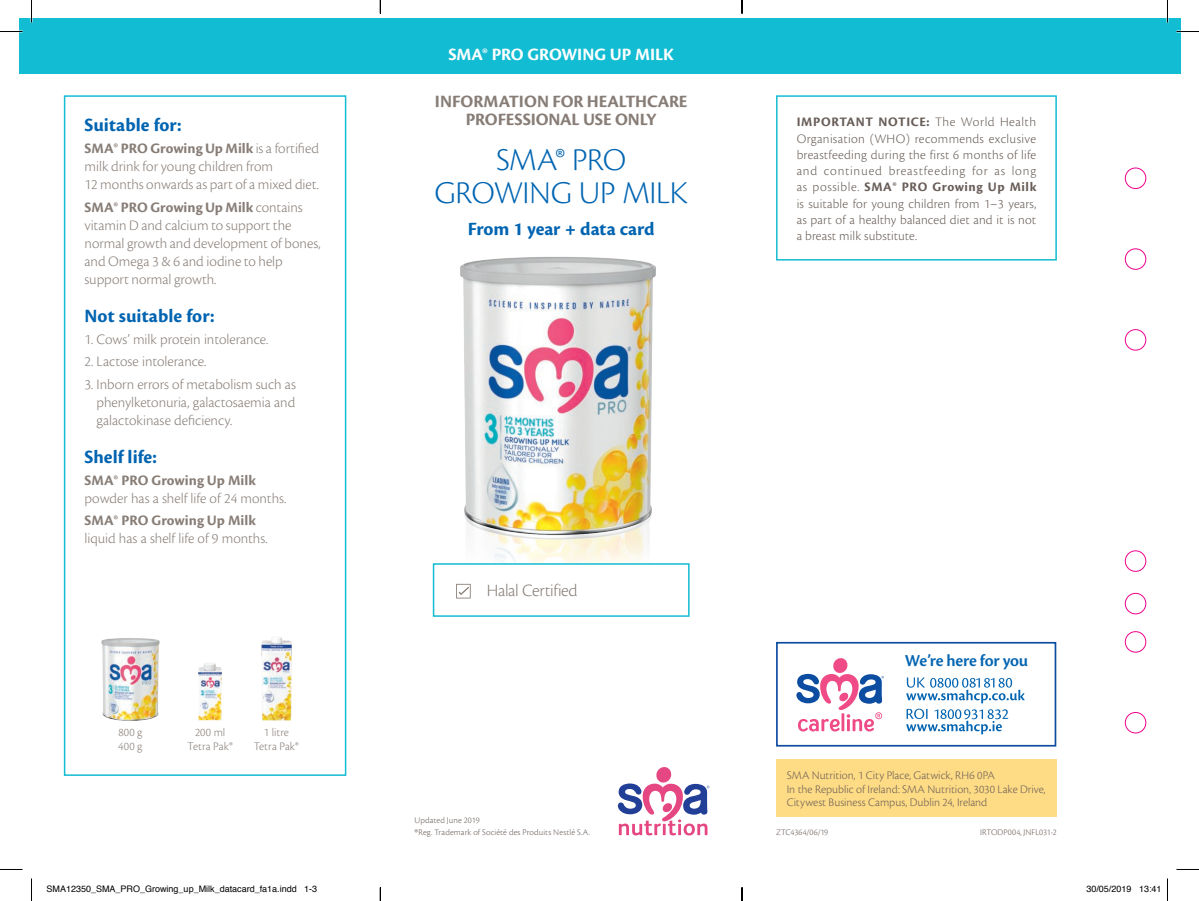
<style>
.page{position:relative;width:1199px;height:901px;background:#fff}
.page>*{position:absolute;margin:0;border:0;box-sizing:border-box;transform-origin:0 0}
.t1{font:300 33px/33px "Cronos Pro";letter-spacing:-.01em;color:#0164b1;text-align:center}
.t2{font:700 19.5px "Cronos Pro";letter-spacing:.005em;color:#0164b1}
.t3{font:700 18px/18px "Cronos Pro";letter-spacing:-.005em;color:#877d76;text-align:center}
.t4{font:700 18px "Cronos Pro";color:#fff}
.t5{font:300 18px "Cronos Pro";letter-spacing:-.02em;color:#877d76}
.t6{font:600 17.55px "Cronos Pro";letter-spacing:-.015em;color:#0465b2}
.t7{font:300 15px/18px "Cronos Pro";color:#877d76}
.t8{font:700 15px "Cronos Pro";color:#877d76}
.t9{font:300 13.5px/16.2px "Cronos Pro";letter-spacing:.005em;color:#685d57;text-align:justify}
.t10{font:300 12px/13.5px "Cronos Pro";color:#685d57}
.t11{font:300 12px/14.4px "Cronos Pro";letter-spacing:.005em;color:#877d76;text-align:center}
.t12{font:300 9px/12px "Cronos Pro";letter-spacing:.01em;color:#685d57}
.t13{font:9px "Helvetica";color:#000}
.s1{font-weight:700}
.s2{font-size:12px}
</style>
<div class="page">
<img style="left:432px;top:256px;width:258px;height:354px">
<div style="left:64px;top:95px;width:282px;height:681px;border:2px solid #12bcd2"></div>
<div style="left:19px;top:19px;width:1161px;height:55px;background:#12bcd2"></div>
<svg style="left:906px;top:677px;width:119px;height:58px"></svg>
<div style="left:776px;top:759px;width:280px;height:58px;background:#fedb85"></div>
<div style="left:776px;top:95px;width:280px;height:165px;border:2px solid #12bcd2"></div>
<div style="left:776px;top:642px;width:280px;height:104px;border:2px solid #0d4da1"></div>
<svg style="left:796px;top:658px;width:87px;height:73px"></svg>
<img style="left:101px;top:638px;width:59px;height:83px">
<div style="left:433px;top:564px;width:255px;height:52px;background:#fff"></div>
<div style="left:433px;top:563px;width:256px;height:54px;border:2px solid #12bcd2"></div>
<svg style="left:456px;top:584px;width:14px;height:14px"></svg>
<img style="left:261px;top:637px;width:31px;height:84px">
<img style="left:198px;top:663px;width:24px;height:57px">
<svg style="left:617px;top:767px;width:92px;height:68px"></svg>
<div style="left:1124px;top:168px;width:22px;height:21px;border:1px solid #ed028c;border-radius:50%"></div>
<div style="left:1124px;top:248px;width:22px;height:22px;border:1px solid #ed028c;border-radius:50%"></div>
<div style="left:1124px;top:329px;width:22px;height:21px;border:1px solid #ed028c;border-radius:50%"></div>
<div style="left:1124px;top:550px;width:22px;height:21px;border:1px solid #ed028c;border-radius:50%"></div>
<div style="left:1124px;top:593px;width:22px;height:21px;border:1px solid #ed028c;border-radius:50%"></div>
<div style="left:1124px;top:631px;width:22px;height:21px;border:1px solid #ed028c;border-radius:50%"></div>
<div style="left:1124px;top:712px;width:22px;height:21px;border:1px solid #ed028c;border-radius:50%"></div>
<hr style="left:1166px;top:0;width:2px;height:22px;background:#fff">
<svg style="left:0;top:31px;width:22px;height:1px"></svg>
<svg style="left:1176px;top:31px;width:22px;height:1px"></svg>
<svg style="left:0;top:869px;width:22px;height:1px"></svg>
<svg style="left:1176px;top:869px;width:22px;height:1px"></svg>
<svg style="left:31px;top:0;width:1px;height:22px"></svg>
<svg style="left:31px;top:878px;width:1px;height:23px"></svg>
<svg style="left:1167px;top:0;width:1px;height:22px"></svg>
<svg style="left:1167px;top:878px;width:1px;height:23px"></svg>
<svg style="left:379px;top:0;width:2px;height:13px"></svg>
<svg style="left:379px;top:887px;width:2px;height:14px"></svg>
<svg style="left:741px;top:0;width:2px;height:13px"></svg>
<svg style="left:741px;top:887px;width:2px;height:14px"></svg>
<h2 class="t2" style="left:84px;top:114px;width:99px">Suitable for:</h2>
<p class="t7" style="left:84px;top:140px;width:236px"><span class="s1">SMA® PRO Growing Up Milk</span> is a fortified milk drink for young children from<br>12 months onwards as part of a mixed diet.</p>
<p class="t7" style="left:84px;top:198px;width:237px"><span class="s1">SMA® PRO Growing Up Milk</span> contains vitamin D and calcium to support the normal growth and development of bones, and Omega 3 &amp; 6 and iodine to help support normal growth.</p>
<h2 class="t2" style="left:84px;top:304px;width:131px">Not suitable for:</h2>
<p class="t7" style="left:84px;top:330px;width:185px">1. Cows’ milk protein intolerance.</p>
<p class="t7" style="left:84px;top:352px;width:123px">2. Lactose intolerance.</p>
<p class="t7" style="left:96px;top:375px;width:201px;text-align:justify;text-indent:-12px">3. Inborn errors of metabolism such as phenylketonuria, galactosaemia and galactokinase deficiency.</p>
<h2 class="t2" style="left:84px;top:445px;width:74px">Shelf life:</h2>
<p class="t8" style="left:84px;top:471px;width:173px">SMA® PRO Growing Up Milk</p>
<p class="t7" style="left:84px;top:489px;width:203px">powder has a shelf life of 24 months.</p>
<p class="t8" style="left:84px;top:512px;width:173px">SMA® PRO Growing Up Milk</p>
<p class="t7" style="left:84px;top:529px;width:184px">liquid has a shelf life of 9 months.</p>
<p class="t11" style="left:118px;top:725px;width:26px;text-align:left">800 g<br>400 g</p>
<p class="t11" style="left:187px;top:725px;width:47px">200 ml<br>Tetra Pak®</p>
<p class="t11" style="left:254px;top:725px;width:47px">1 litre<br>Tetra Pak®</p>
<p class="t4" style="left:448px;top:44px;width:227px">SMA® PRO GROWING UP MILK</p>
<p class="t3" style="left:435px;top:92px;width:254px">INFORMATION FOR HEALTHCARE<br>PROFESSIONAL USE ONLY</p>
<h1 class="t1" style="left:434px;top:143px;width:255px">SMA® PRO<br>GROWING UP MILK</h1>
<h2 class="t2" style="left:467px;top:218px;width:188px">From 1 year + data card</h2>
<p class="t9" style="left:796px;top:114px;width:241px"><span class="s1">IMPORTANT NOTICE:</span> The World Health Organisation (WHO) recommends exclusive breastfeeding during the first 6 months of life and continued breastfeeding for as long as possible. <span class="s1">SMA® PRO Growing Up Milk </span>is suitable for young children from 1–3 years, as part of a healthy balanced diet and it is not a breast milk substitute.</p>
<p class="t5" style="left:487px;top:580px;width:92px">Halal Certified</p>
<p class="t12" style="left:414px;top:814px;width:177px">Updated June 2019<br><span class="s2">®</span>Reg. Trademark of Société des Produits Nestlé S.A.</p>
<p class="t6" style="left:904px;top:651px;width:125px">We’re here for you</p>
<p class="t10" style="left:786px;top:769px;width:260px">SMA Nutrition, 1 City Place, Gatwick, RH6 0PA<br>In the Republic of Ireland: SMA Nutrition, 3030 Lake Drive,<br>Citywest Business Campus, Dublin 24, Ireland</p>
<p class="t12" style="left:776px;top:826px;width:54px">ZTC4364/06/19</p>
<p class="t12" style="left:980px;top:826px;width:78px">IRTODP004, JNFL031-2</p>
<p class="t13" style="left:46px;top:882px;width:272px">SMA12350_SMA_PRO_Growing_up_Milk_datacard_fa1a.indd 1-3</p>
<p class="t13" style="left:1086px;top:882px;width:77px">30/05/2019 13:41</p>
</div>
